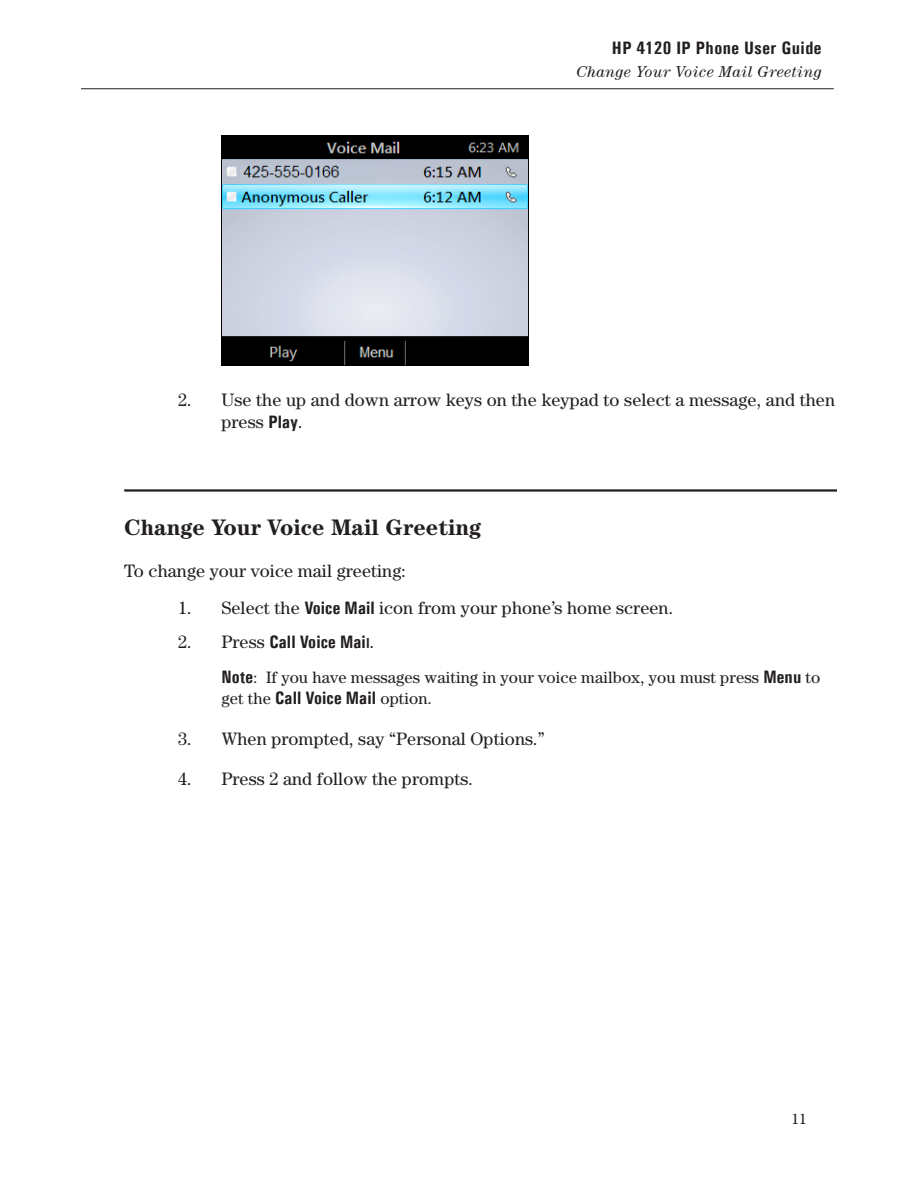
<style>
.page{position:relative;width:918px;height:1188px;background:#fff}
.page>*{position:absolute;margin:0;border:0;box-sizing:border-box;transform-origin:0 0}
.Heading1{font:700 22.5px "Century";color:#231f20}
.NumberedList{font:18px/21.6px "Century";letter-spacing:.005em;color:#231f20}
.NumberedListFirst{font:18px "Century";letter-spacing:.005em;color:#231f20}
.Paragraph{font:18px "Century";letter-spacing:.005em;color:#231f20}
.NumberedList-2{font:700 18px "Univers Condensed";letter-spacing:.025em;color:#231f20}
.NumberedList-3{font:700 18px "Univers Condensed";letter-spacing:.005em;color:#231f20}
.NumberedListImage{font:16.5px/21.6px "Century";letter-spacing:.005em;color:#231f20}
.t1{font:italic 15.75px "Century";letter-spacing:.025em;color:#231f20}
.t2{font:15px "Century";color:#231f20}
.s1{font-family:"Univers Condensed";font-weight:700}
.s2{font-family:"Century";font-weight:400}
.s3{font-family:"Calibri";font-size:15px}
.s4{font-family:"Univers Condensed";font-weight:700;font-size:18px}
</style>
<div class="page">
<hr style="left:81px;top:88px;width:753px;height:1px;background:#231f20">
<hr style="left:124px;top:489px;width:713px;height:3px;background:#231f20">
<img style="left:221px;top:135px;width:307px;height:230px">
<p class="NumberedList-2" style="left:612px;top:37px;width:211px">HP 4120 IP Phone User Guide</p>
<p class="t1" style="left:576px;top:63px;width:247px">Change Your Voice Mail Greeting</p>
<p class="NumberedList" style="left:221px;top:389px;width:615px;text-indent:-43px">2. Use the up and down arrow keys on the keypad to select a message, and then press <span class="s1">Play</span>.</p>
<p class="Heading1" style="left:124px;top:514px;width:359px">Change Your Voice Mail Greeting</p>
<p class="Paragraph" style="left:124px;top:560px;width:283px">To change your voice mail greeting:</p>
<p class="NumberedListFirst" style="left:178px;top:597px;width:496px">1. Select the <span class="s1">Voice Mail</span> icon from your phone’s home screen.</p>
<p class="NumberedList-3" style="left:178px;top:631px;width:198px"><span class="s2">2. Press</span> Call Voice Mai<span class="s3">l</span><span class="s2">.</span></p>
<p class="NumberedListImage" style="left:221px;top:666px;width:601px"><span class="s4">Note</span>: If you have messages waiting in your voice mailbox, you must press <span class="s4">Menu</span> to get the <span class="s4">Call Voice Mail</span> option.</p>
<p class="NumberedList" style="left:178px;top:728px;width:368px">3. When prompted, say “Personal Options.”</p>
<p class="NumberedList" style="left:178px;top:768px;width:296px">4. Press 2 and follow the prompts.</p>
<p class="t2" style="left:792px;top:1110px;width:16px">11</p>
</div>
